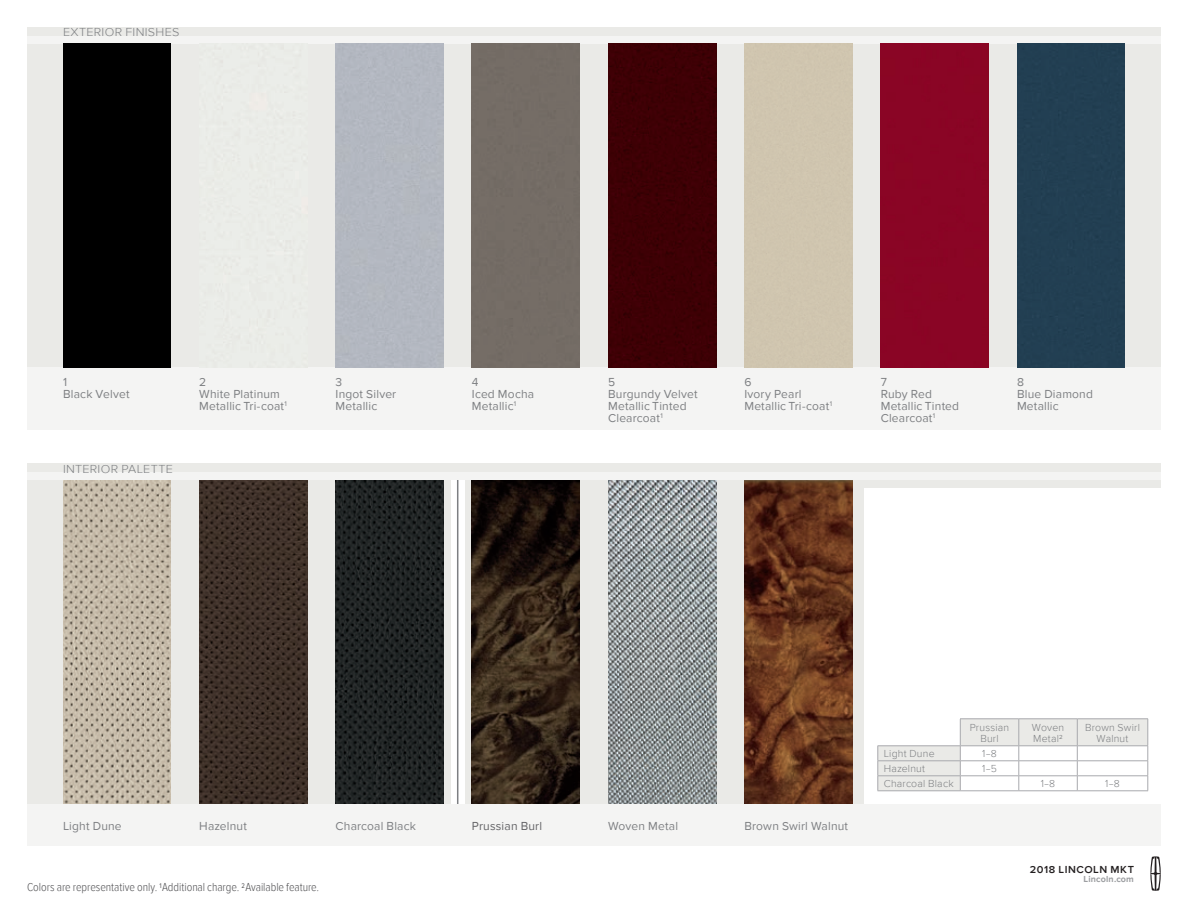
<style>
.page{position:relative;width:1188px;height:918px;background:#fff}
.page>*{position:absolute;margin:0;border:0;box-sizing:border-box;transform-origin:0 0}
.t1{font:12px/12px "Proxima Nova";letter-spacing:.015em;color:#7d7f82}
.t2{font:300 12px "Proxima Nova Cond";letter-spacing:-.005em;color:#535355}
.t3{font:300 12px "Proxima Nova";letter-spacing:.025em;color:#7d7f82;scale:1.05 1}
.t4{font:12px "Proxima Nova";letter-spacing:.015em;color:#636366}
.t5{font:300 10.5px/10.5px "Proxima Nova";letter-spacing:.02em;color:#7d7f82;text-align:center}
.t6{font:600 10.5px "Proxima Nova";letter-spacing:.05em;color:#231f20;scale:1.04 1}
.t7{font:700 9px "Proxima Nova";letter-spacing:.02em;color:#9d9fa2}
</style>
<div class="page">
<svg style="left:27px;top:27px;width:1134px;height:341px;fill:#eaeae7"></svg>
<div style="left:27px;top:464px;width:1134px;height:340px;background:#eaeae7"></div>
<div style="left:27px;top:368px;width:1134px;height:62px;background:#f4f4f3"></div>
<div style="left:27px;top:804px;width:1134px;height:42px;background:#f4f4f3"></div>
<div style="left:451px;top:480px;width:13px;height:324px;background:#fff"></div>
<div style="left:864px;top:489px;width:324px;height:315px;background:#fff"></div>
<hr style="left:457px;top:480px;width:1px;height:324px;background:#7d7f82">
<svg style="left:1150px;top:856px;width:11px;height:35px"></svg>
<div style="left:27px;top:36px;width:1134px;height:8px;background:#f4f4f3"></div>
<div style="left:27px;top:472px;width:1134px;height:8px;background:#f4f4f3"></div>
<div style="left:63px;top:44px;width:108px;height:324px;background:#000"></div>
<div style="left:608px;top:44px;width:108px;height:324px;background:#3e0004"></div>
<div style="left:881px;top:44px;width:108px;height:324px;background:#8a0525"></div>
<div style="left:1017px;top:44px;width:108px;height:324px;background:#223f52"></div>
<img style="left:63px;top:480px;width:108px;height:324px">
<img style="left:472px;top:480px;width:108px;height:324px">
<img style="left:199px;top:480px;width:108px;height:324px">
<img style="left:608px;top:480px;width:108px;height:324px">
<img style="left:336px;top:480px;width:108px;height:324px">
<img style="left:744px;top:480px;width:108px;height:324px">
<hr style="left:960px;top:718px;width:59px;height:1px;background:#a8a9ad">
<hr style="left:1019px;top:718px;width:58px;height:1px;background:#a8a9ad">
<hr style="left:1077px;top:718px;width:71px;height:1px;background:#a8a9ad">
<svg style="left:878px;top:719px;width:271px;height:72px"></svg>
<hr style="left:878px;top:745px;width:82px;height:1px;background:#a8a9ad">
<p class="t3" style="left:63px;top:25px;width:112px">EXTERIOR FINISHES</p>
<p class="t1" style="left:63px;top:376px;width:68px">1<br>Black Velvet</p>
<p class="t1" style="left:199px;top:376px;width:89px">2<br>White Platinum<br>Metallic Tri-coat<sup>1</sup></p>
<p class="t1" style="left:336px;top:376px;width:62px">3<br>Ingot Silver<br>Metallic</p>
<p class="t1" style="left:472px;top:376px;width:64px">4<br>Iced Mocha<br>Metallic<sup>1</sup></p>
<p class="t1" style="left:608px;top:376px;width:91px">5<br>Burgundy Velvet<br>Metallic Tinted<br>Clearcoat<sup>1</sup></p>
<p class="t1" style="left:744px;top:376px;width:89px">6<br>Ivory Pearl<br>Metallic Tri-coat<sup>1</sup></p>
<p class="t1" style="left:881px;top:376px;width:80px">7<br>Ruby Red<br>Metallic Tinted<br>Clearcoat<sup>1</sup></p>
<p class="t1" style="left:1017px;top:376px;width:78px">8<br>Blue Diamond<br>Metallic</p>
<p class="t3" style="left:63px;top:462px;width:106px">INTERIOR PALETTE</p>
<p class="t1" style="left:63px;top:820px;width:60px">Light Dune</p>
<p class="t1" style="left:199px;top:820px;width:49px">Hazelnut</p>
<p class="t1" style="left:336px;top:820px;width:82px">Charcoal Black</p>
<p class="t4" style="left:472px;top:819px;width:72px">Prussian Burl</p>
<p class="t1" style="left:608px;top:820px;width:71px">Woven Metal</p>
<p class="t1" style="left:744px;top:820px;width:105px">Brown Swirl Walnut</p>
<p class="t2" style="left:27px;top:880px;width:294px">Colors are representative only. <sup>1</sup>Additional charge. <sup>2</sup>Available feature.</p>
<p class="t5" style="left:970px;top:723px;width:41px">Prussian<br>Burl</p>
<p class="t5" style="left:1032px;top:723px;width:34px;text-align:left">Woven<br>Metal<sup>2</sup></p>
<p class="t5" style="left:1085px;top:723px;width:56px">Brown Swirl<br>Walnut</p>
<p class="t5" style="left:884px;top:749px;width:52px">Light Dune</p>
<p class="t5" style="left:982px;top:749px;width:16px">1–8</p>
<p class="t5" style="left:884px;top:764px;width:43px">Hazelnut</p>
<p class="t5" style="left:982px;top:764px;width:16px">1–5</p>
<p class="t5" style="left:884px;top:779px;width:71px">Charcoal Black</p>
<p class="t5" style="left:1041px;top:779px;width:16px">1–8</p>
<p class="t5" style="left:1105px;top:779px;width:16px">1–8</p>
<p class="t6" style="left:1030px;top:863px;width:102px">2018 LINCOLN MKT</p>
<p class="t7" style="left:1084px;top:873px;width:52px">Lincoln.com</p>
</div>
